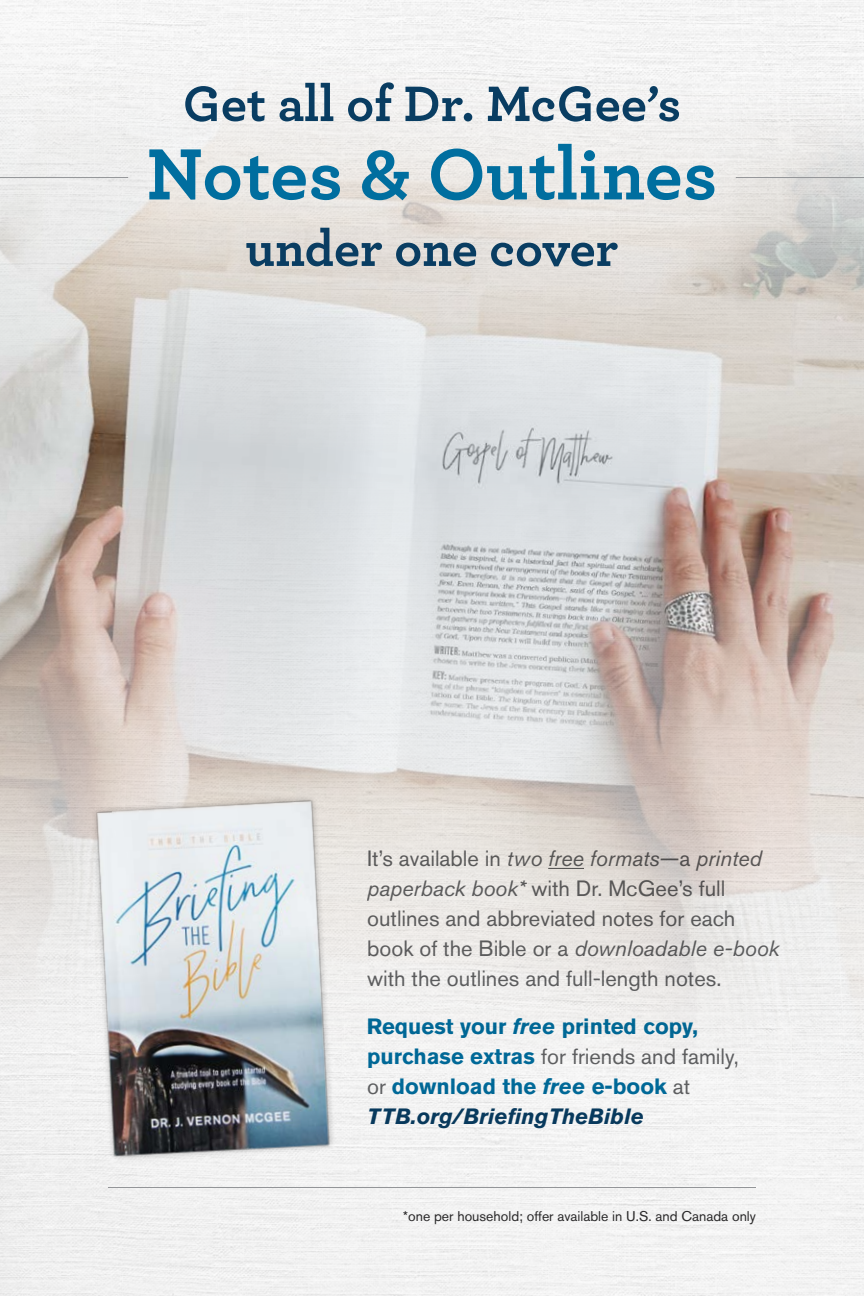
<style>
.page{position:relative;width:864px;height:1296px;background:#fff}
.page>*{position:absolute;margin:0;border:0;box-sizing:border-box;transform-origin:0 0}
.t1{font:700 76px "Archer";color:#006e9f}
.t2{font:700 52.2px "Archer";color:#093d62}
.t3{font:22px/30px "Akzidenz Grotesk Std";color:#636466}
.t4{font:700 22px/30px "Akzidenz Grotesk Std";color:#006e9f}
.t5{font:14px "Akzidenz Grotesk Std";color:#292829}
.s1{font-style:italic}
.s2{font-weight:400;color:#636466}
.s3{font-style:italic;color:#093d62}
</style>
<div class="page">
<img style="left:0;top:1px;width:864px;height:1109px">
<img style="left:85px;top:788px;width:257px;height:383px">
<hr style="left:548px;top:868px;width:36px;height:1px;background:#636466">
<hr style="left:108px;top:1187px;width:648px;height:1px;background:#939598">
<hr style="left:0;top:177px;width:128px;height:1px;background:#939598">
<hr style="left:736px;top:177px;width:128px;height:1px;background:#939598">
<h2 class="t2" style="left:183px;top:62px;width:500px">Get all of Dr. McGee’s</h2>
<h1 class="t1" style="left:147px;top:114px;width:572px">Notes &amp; Outlines</h1>
<h2 class="t2" style="left:246px;top:207px;width:374px">under one cover</h2>
<p class="t3" style="left:367px;top:843px;width:413px">It’s available in <span class="s1">two free formats</span>—a <span class="s1">printed paperback book*</span> with Dr. McGee’s full outlines and abbreviated notes for each book of the Bible or a <span class="s1">downloadable e-book </span>with the outlines and full-length notes.</p>
<p class="t4" style="left:367px;top:1012px;width:374px">Request your <span class="s1">free</span> printed copy, purchase extras <span class="s2">for friends and family, or</span> download the <span class="s1">free</span> e-book <span class="s2">at<br></span><span class="s3">TTB.org/BriefingTheBible</span></p>
<p class="t5" style="left:403px;top:1208px;width:354px">*one per household; offer available in U.S. and Canada only</p>
</div>
